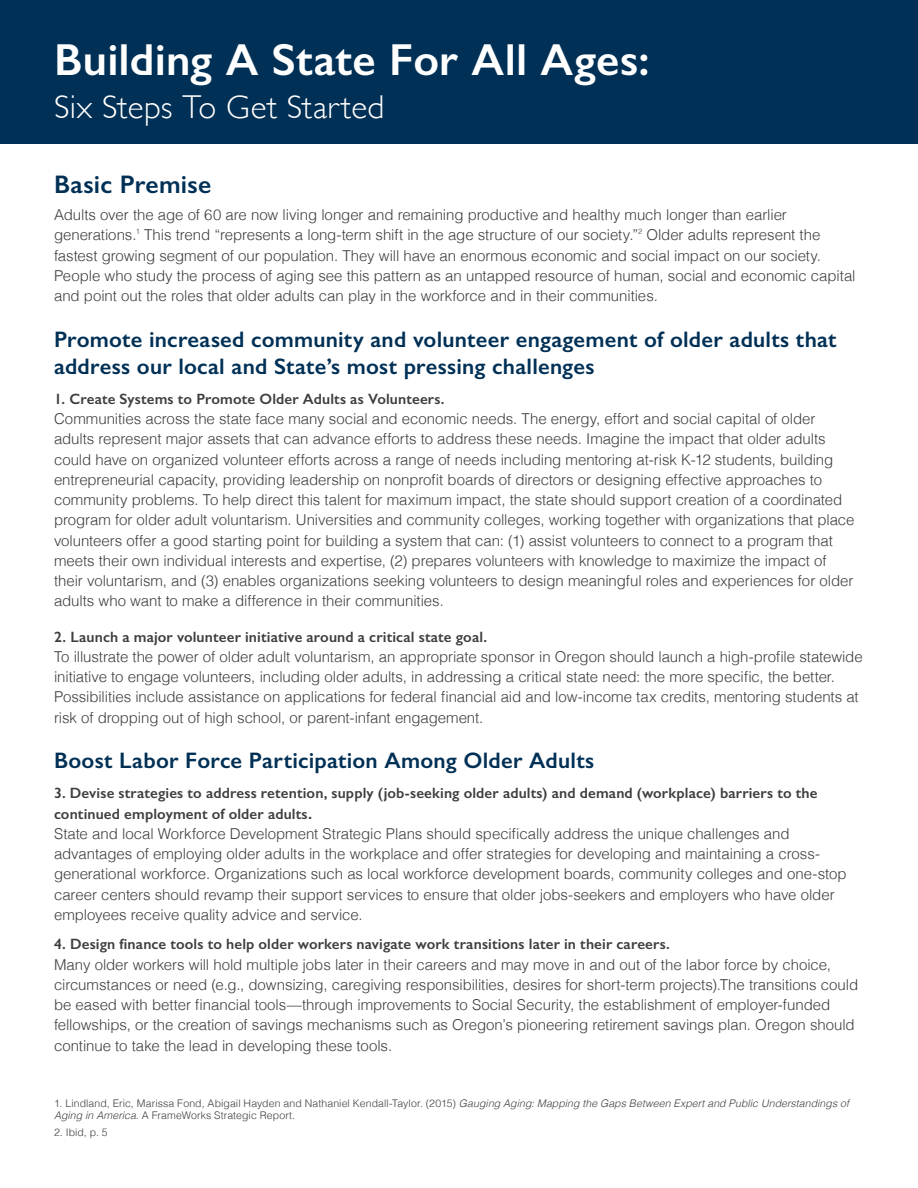
<style>
.page{position:relative;width:918px;height:1188px;background:#fff}
.page>*{position:absolute;margin:0;border:0;box-sizing:border-box;transform-origin:0 0}
.Heading_3{font:600 45px "Gill Sans";letter-spacing:.005em;color:#fff}
.Heading_3-2{font:300 33px "Gill Sans";letter-spacing:.01em;color:#fff}
.Heading_3-3{font:600 25.5px "Gill Sans";letter-spacing:.01em;color:#003056}
.Heading_3-4{font:600 22.5px/27px "Gill Sans";letter-spacing:.01em;color:#003056}
.Body_Text{font:300 15px/20.2px "Helvetica";letter-spacing:-.005em;color:#3e3e3f}
.Body_Text-2{font:600 15px/20.2px "Gill Sans";letter-spacing:.01em;color:#3e3e3f}
.t1{font:300 10.5px/12px "Helvetica";letter-spacing:.005em;color:#3e3e3f}
.s1{font-family:"Helvetica";font-weight:700}
.s2{font-style:italic}
</style>
<div class="page">
<div style="left:0;top:0;width:918px;height:144px;background:#003056"></div>
<p class="Heading_3" style="left:54px;top:32px;width:597px">Building A State For All Ages:</p>
<p class="Heading_3-2" style="left:54px;top:81px;width:332px">Six Steps To Get Started</p>
<p class="Heading_3-3" style="left:54px;top:169px;width:159px">Basic Premise</p>
<p class="Body_Text" style="left:54px;top:204px;width:803px">Adults over the age of 60 are now living longer and remaining productive and healthy much longer than earlier generations.<sup>1</sup> This trend “represents a long-term shift in the age structure of our society.”<sup>2</sup> Older adults represent the fastest growing segment of our population. They will have an enormous economic and social impact on our society.<br>People who study the process of aging see this pattern as an untapped resource of human, social and economic capital and point out the roles that older adults can play in the workforce and in their communities.</p>
<p class="Heading_3-4" style="left:54px;top:326px;width:784px">Promote increased community and volunteer engagement of older adults that address our local and State’s most pressing challenges</p>
<p class="Body_Text-2" style="left:54px;top:389px;width:392px">1. Create Systems to Promote Older Adults as Volunteers.</p>
<p class="Body_Text" style="left:54px;top:408px;width:802px">Communities across the state face many social and economic needs. The energy, effort and social capital of older adults represent major assets that can advance efforts to address these needs. Imagine the impact that older adults could have on organized volunteer efforts across a range of needs including mentoring at-risk K-12 students, building entrepreneurial capacity, providing leadership on nonprofit boards of directors or designing effective approaches to community problems. To help direct this talent for maximum impact, the state should support creation of a coordinated program for older adult voluntarism. Universities and community colleges, working together with organizations that place volunteers offer a good starting point for building a system that can: (1) assist volunteers to connect to a program that meets their own individual interests and expertise, (2) prepares volunteers with knowledge to maximize the impact of their voluntarism, and (3) enables organizations seeking volunteers to design meaningful roles and experiences for older adults who want to make a difference in their communities.</p>
<p class="Body_Text-2" style="left:54px;top:626px;width:435px">2. Launch a major volunteer initiative around a critical state goal.</p>
<p class="Body_Text" style="left:54px;top:645px;width:810px">To illustrate the power of older adult voluntarism, an appropriate sponsor in Oregon should launch a high-profile statewide initiative to engage volunteers, including older adults, in addressing a critical state need: the more specific, the better.<br>Possibilities include assistance on applications for federal financial aid and low-income tax credits, mentoring students at risk of dropping out of high school, or parent-infant engagement.</p>
<p class="Heading_3-4" style="left:54px;top:747px;width:542px">Boost Labor Force Participation Among Older Adults</p>
<p class="Body_Text-2" style="left:54px;top:783px;width:765px">3. Devise strategies to address retention, supply (job-seeking older adults) and demand (workplace) barriers to the continued employment of older adults<span class="s1">.</span></p>
<p class="Body_Text" style="left:54px;top:822px;width:794px">State and local Workforce Development Strategic Plans should specifically address the unique challenges and advantages of employing older adults in the workplace and offer strategies for developing and maintaining a cross&shy;generational workforce. Organizations such as local workforce development boards, community colleges and one-stop career centers should revamp their support services to ensure that older jobs-seekers and employers who have older employees receive quality advice and service.</p>
<p class="Body_Text-2" style="left:54px;top:934px;width:617px">4. Design finance tools to help older workers navigate work transitions later in their careers.</p>
<p class="Body_Text" style="left:54px;top:953px;width:806px">Many older workers will hold multiple jobs later in their careers and may move in and out of the labor force by choice, circumstances or need (e.g., downsizing, caregiving responsibilities, desires for short-term projects).The transitions could be eased with better financial tools—through improvements to Social Security, the establishment of employer-funded fellowships, or the creation of savings mechanisms such as Oregon’s pioneering retirement savings plan. Oregon should continue to take the lead in developing these tools.</p>
<p class="t1" style="left:54px;top:1097px;width:797px">1. Lindland, Eric, Marissa Fond, Abigail Hayden and Nathaniel Kendall-Taylor. (2015) <span class="s2">Gauging Aging: Mapping the Gaps Between Expert and Public Understandings of<br>Aging in America</span>. A FrameWorks Strategic Report.</p>
<p class="t1" style="left:54px;top:1125px;width:55px">2. Ibid, p. 5</p>
</div>
